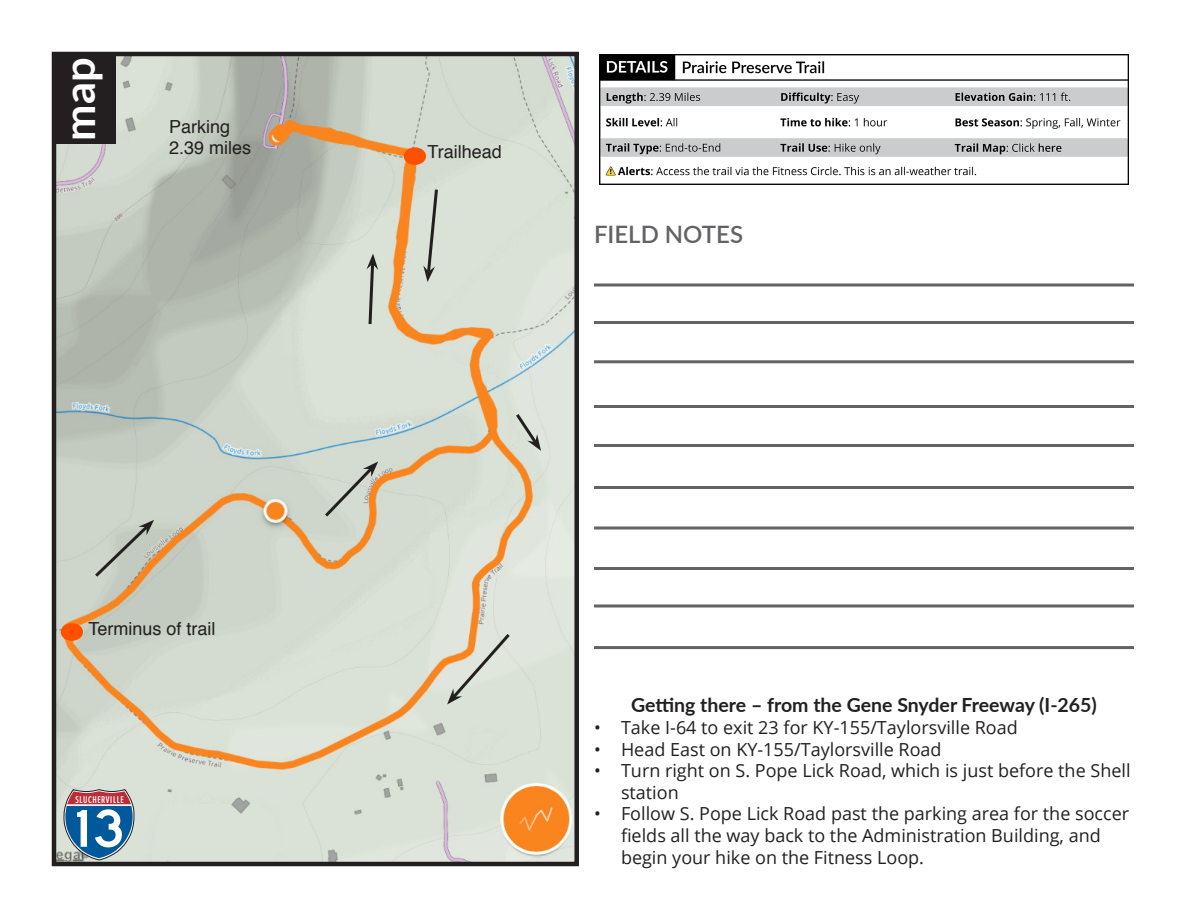
<style>
.page{position:relative;width:1188px;height:918px;background:#fff}
.page>*{position:absolute;margin:0;border:0;box-sizing:border-box;transform-origin:0 0}
.t1{font:54.9px "Roadgeek 2005 Series D";color:#fff;scale:1.08 1}
.t2{font:700 43.5px "Lato";color:#fff}
.t3{font:600 24px "Lato";color:#636366}
.t4{font:700 19.5px "Lato";color:#231f20}
.t5{font:18px/21.6px "Open Sans";color:#231f20}
.t6{font:18px "Helvetica";color:#231f20}
.t7{font:10.05px "Roadgeek 2005 Series 1 B";color:#fff}
</style>
<div class="page">
<img style="left:599px;top:54px;width:530px;height:130px">
<img style="left:57px;top:57px;width:517px;height:804px">
<div style="left:52px;top:52px;width:527px;height:814px;border:4px solid #231f20"></div>
<div style="left:54px;top:54px;width:62px;height:90px;background:#231f20"></div>
<svg style="left:64px;top:789px;width:70px;height:71px;background:#537196"></svg>
<hr style="left:594px;top:360px;width:540px;height:3px;background:#636366">
<hr style="left:594px;top:405px;width:540px;height:3px;background:#636366">
<hr style="left:594px;top:444px;width:540px;height:3px;background:#636366">
<hr style="left:594px;top:486px;width:540px;height:3px;background:#636366">
<svg style="left:594px;top:526px;width:540px;height:4px;background:#89898c"></svg>
<hr style="left:594px;top:567px;width:540px;height:3px;background:#636366">
<svg style="left:594px;top:604px;width:540px;height:4px;background:#89898c"></svg>
<hr style="left:594px;top:321px;width:540px;height:3px;background:#636366">
<hr style="left:594px;top:284px;width:540px;height:2px;background:#636366">
<svg style="left:92px;top:520px;width:62px;height:60px;background:#bdbfb1"></svg>
<svg style="left:322px;top:461px;width:56px;height:59px;background:#c7c4b3"></svg>
<svg style="left:513px;top:411px;width:28px;height:40px"></svg>
<svg style="left:447px;top:631px;width:66px;height:73px;background:#d3d1c2"></svg>
<div style="left:404px;top:147px;width:22px;height:18px;background:#ff5000;border-radius:50%"></div>
<hr style="left:594px;top:646px;width:540px;height:3px;background:#636366">
<div style="left:61px;top:623px;width:22px;height:18px;background:#ff5000;border-radius:50%"></div>
<svg style="left:423px;top:186px;width:17px;height:96px;background:#b7bdb4"></svg>
<svg style="left:367px;top:254px;width:11px;height:73px"></svg>
<p class="t2" style="left:47px;top:141px;width:85px;rotate:-90deg">map</p>
<p class="t6" style="left:169px;top:113px;width:63px">Parking</p>
<p class="t6" style="left:169px;top:134px;width:84px">2.39 miles</p>
<p class="t6" style="left:89px;top:615px;width:129px">Terminus of trail</p>
<p class="t7" style="left:75px;top:793px;width:50px">SLUCHERVILLE</p>
<p class="t1" style="left:73px;top:792px;width:50px">13</p>
<p class="t6" style="left:428px;top:137px;width:76px">Trailhead</p>
<p class="t3" style="left:594px;top:216px;width:151px">FIELD NOTES</p>
<p class="t4" style="left:631px;top:691px;width:467px">Getting there – from the Gene Snyder Freeway (I-265)</p>
<p class="t5" style="left:594px;top:716px;width:425px">• Take I-64 to exit 23 for KY-155/Taylorsville Road</p>
<p class="t5" style="left:594px;top:738px;width:349px">• Head East on KY-155/Taylorsville Road</p>
<p class="t5" style="left:621px;top:759px;width:511px;text-indent:-27px">• Turn right on S. Pope Lick Road, which is just before the Shell station</p>
<p class="t5" style="left:621px;top:803px;width:510px;text-indent:-27px">• Follow S. Pope Lick Road past the parking area for the soccer fields all the way back to the Administration Building, and begin your hike on the Fitness Loop.</p>
</div>
